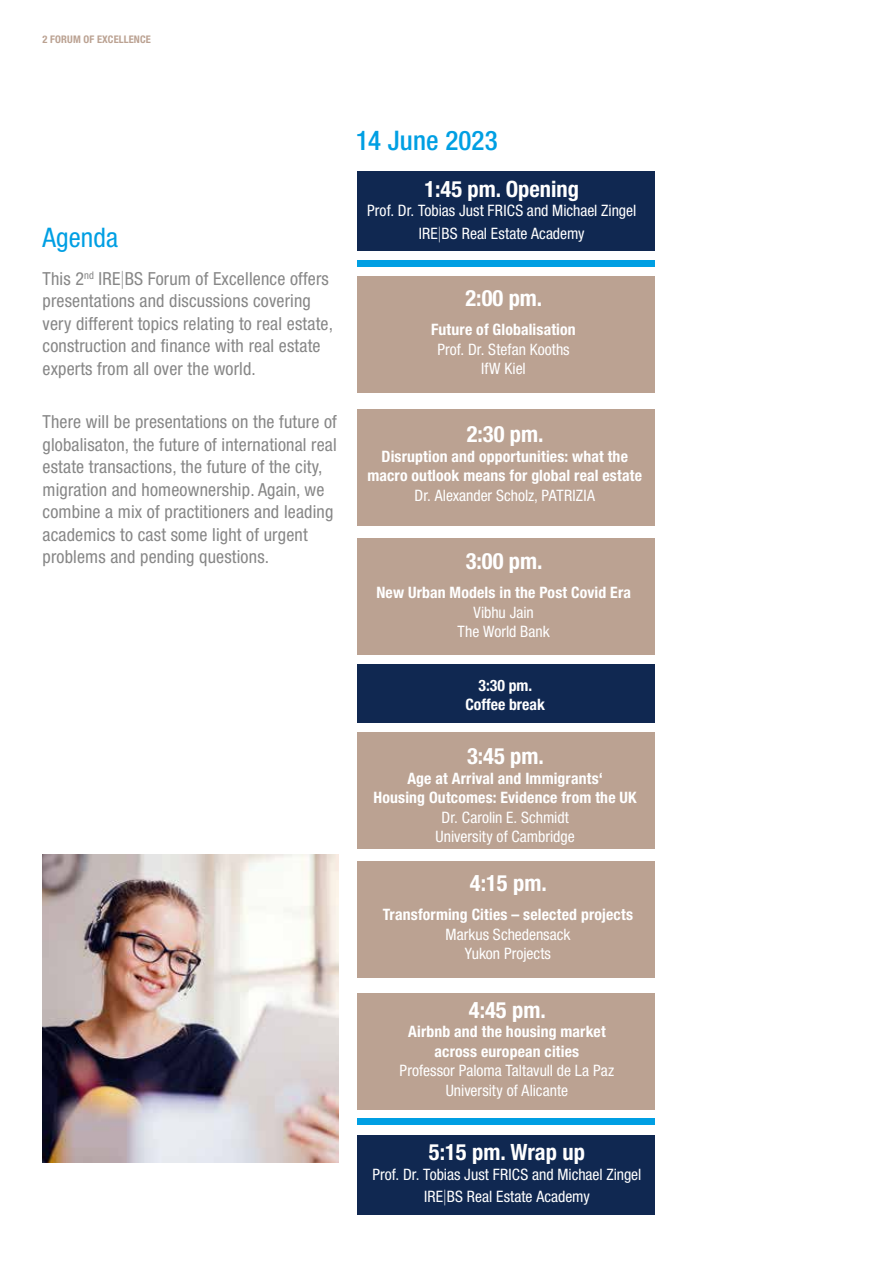
<style>
.page{position:relative;width:893px;height:1263px;background:#fff}
.page>*{position:absolute;margin:0;border:0;box-sizing:border-box;transform-origin:0 0}
.t1{font:500 condensed 27px "Helvetica Neue LT Pro";letter-spacing:.005em;color:#009fe3}
.t2{font:condensed 27px "Helvetica Neue LT Pro";letter-spacing:.005em;color:#009fe3}
.t3{font:700 condensed 22.5px "Helvetica Neue LT Pro";color:#fff}
.t4{font:condensed 18px/22.5px "Helvetica Neue LT Std";letter-spacing:.01em;color:#878787}
.t5{font:condensed 15.75px/19.5px "Helvetica Neue LT Pro";color:#fff;text-align:center}
.t6{font:700 condensed 15.75px/19.5px "Helvetica Neue LT Pro";letter-spacing:.01em;color:#fff;text-align:center}
.t7{font:700 condensed 10.5px "Helvetica Neue LT Pro";letter-spacing:.01em;color:#bba292}
.s1{font-weight:100;font-stretch:normal}
.s2{font-family:"Helvetica Neue LT Std"}
.s3{font-family:"Helvetica Neue LT Std";font-weight:100;font-stretch:normal}
</style>
<div class="page">
<img style="left:43px;top:854px;width:295px;height:309px">
<div style="left:357px;top:260px;width:298px;height:6px;background:#009fe3"></div>
<div style="left:357px;top:1118px;width:298px;height:7px;background:#009fe3"></div>
<div style="left:357px;top:276px;width:298px;height:117px;background:#bba292"></div>
<div style="left:357px;top:409px;width:298px;height:117px;background:#bba292"></div>
<div style="left:357px;top:538px;width:298px;height:117px;background:#bba292"></div>
<div style="left:357px;top:664px;width:298px;height:59px;background:#102851"></div>
<div style="left:357px;top:732px;width:298px;height:117px;background:#bba292"></div>
<div style="left:357px;top:861px;width:298px;height:117px;background:#bba292"></div>
<div style="left:357px;top:993px;width:298px;height:117px;background:#bba292"></div>
<div style="left:357px;top:171px;width:298px;height:80px;background:#102851"></div>
<div style="left:357px;top:1134px;width:298px;height:80px;background:#102851"></div>
<p class="t7" style="left:43px;top:32px;width:110px">2 FORUM OF EXCELLENCE</p>
<h1 class="t2" style="left:43px;top:222px;width:77px">Agenda</h1>
<p class="t4" style="left:43px;top:267px;width:292px">This 2<sup>nd</sup> IRE<span class="s1">|</span>BS Forum of Excellence offers presentations and discussions covering very different topics relating to real estate, construction and finance with real estate experts from all over the world.</p>
<p class="t4" style="left:43px;top:410px;width:296px">There will be presentations on the future of globalisaton, the future of international real estate transactions, the future of the city, migration and homeownership. Again, we combine a mix of practitioners and leading academics to cast some light of urgent problems and pending questions.</p>
<h1 class="t1" style="left:356px;top:124px;width:143px">14 June 2023</h1>
<p class="t3" style="left:424px;top:175px;width:156px">1:45 pm. Opening</p>
<p class="t5" style="left:367px;top:199px;width:271px;line-height:22.5px">Prof. Dr. Tobias Just FRICS and Michael Zingel<br><span class="s2">IRE</span><span class="s3">|</span><span class="s2">BS</span> Real Estate Academy</p>
<p class="t3" style="left:465px;top:284px;width:78px">2:00 pm.</p>
<p class="t6" style="left:431px;top:319px;width:146px">Future of Globalisation</p>
<p class="t5" style="left:437px;top:339px;width:134px">Prof. Dr. Stefan Kooths<br>IfW Kiel</p>
<p class="t3" style="left:467px;top:421px;width:78px">2:30 pm.</p>
<p class="t6" style="left:367px;top:446px;width:276px">Disruption and opportunities: what the macro outlook means for global real estate</p>
<p class="t5" style="left:415px;top:485px;width:182px">Dr. Alexander Scholz, PATRIZIA</p>
<p class="t3" style="left:466px;top:547px;width:78px">3:00 pm.</p>
<p class="t6" style="left:376px;top:583px;width:256px">New Urban Models in the Post Covid Era</p>
<p class="t5" style="left:458px;top:602px;width:94px">Vibhu Jain<br>The World Bank</p>
<p class="t6" style="left:465px;top:675px;width:81px">3:30 pm.<br>Coffee break</p>
<p class="t3" style="left:467px;top:742px;width:78px">3:45 pm.</p>
<p class="t6" style="left:374px;top:768px;width:265px">Age at Arrival and Immigrants‘<br>Housing Outcomes: Evidence from the UK</p>
<p class="t5" style="left:436px;top:807px;width:141px">Dr. Carolin E. Schmidt<br>University of Cambridge</p>
<p class="t3" style="left:470px;top:869px;width:78px">4:15 pm.</p>
<p class="t6" style="left:383px;top:904px;width:252px">Transforming Cities – selected projects</p>
<p class="t5" style="left:446px;top:924px;width:126px">Markus Schedensack<br>Yukon Projects</p>
<p class="t3" style="left:469px;top:996px;width:78px">4:45 pm.</p>
<p class="t6" style="left:408px;top:1021px;width:199px">Airbnb and the housing market across european cities</p>
<p class="t5" style="left:400px;top:1061px;width:216px">Professor Paloma Taltavull de La Paz<br>University of Alicante</p>
<p class="t3" style="left:429px;top:1138px;width:158px">5:15 pm. Wrap up</p>
<p class="t5" style="left:372px;top:1163px;width:271px;line-height:22.5px">Prof. Dr. Tobias Just FRICS and Michael Zingel<br><span class="s2">IRE</span><span class="s3">|</span><span class="s2">BS</span> Real Estate Academy</p>
</div>
